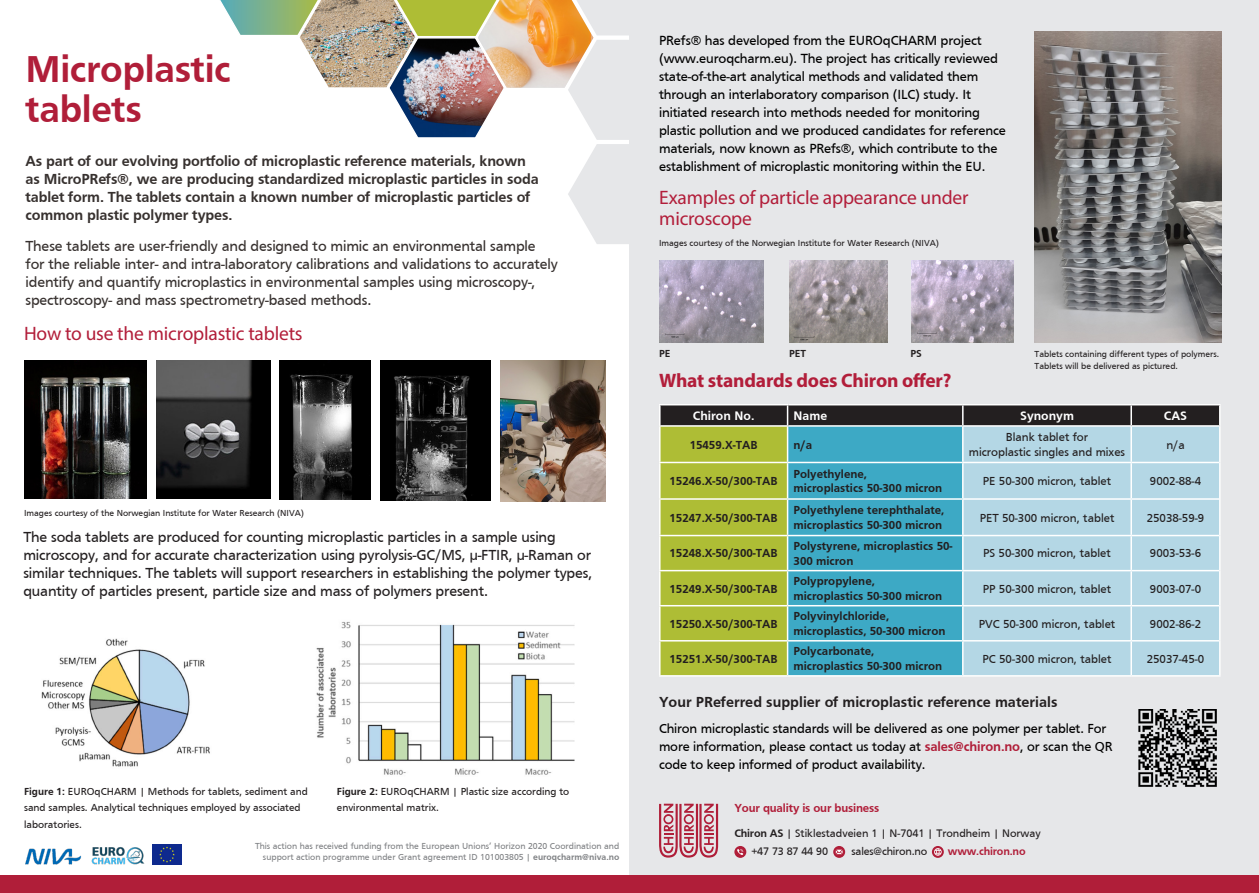
<style>
.page{position:relative;width:1259px;height:893px;background:#fff}
.page>*{position:absolute;margin:0;border:0;box-sizing:border-box;transform-origin:0 0}
.t1{font:700 38.55px "Frutiger";letter-spacing:-.01em;color:#b01e39}
.t2{font:19.5px/21px "Myriad Pro";letter-spacing:-.01em;color:#b21e3a}
.t3{font:700 19.5px "Myriad Pro";letter-spacing:-.01em;color:#b21e3a}
.t4{font:15px/18px "Frutiger";letter-spacing:-.01em;color:#231f20;text-align:justify}
.t5{font:15px/18px "Frutiger";letter-spacing:-.01em;color:#37312f}
.t6{font:700 15px/18px "Frutiger";letter-spacing:-.01em;color:#37312f}
.t7{font:700 15px "Frutiger";color:#231f20}
.t8{font:13.65px/18px "Frutiger";letter-spacing:-.01em;color:#000}
.t9{font:13.5px/18px "Frutiger";letter-spacing:-.01em;color:#000}
.t10{font:700 12.75px "Frutiger";color:#fff}
.t11{font:700 12px/14.4px "Frutiger";color:#231f20}
.t12{font:12px/14.4px "Frutiger";color:#231f20;text-align:center}
.t13{font:700 12px "Frutiger";letter-spacing:-.015em;color:#b01e39}
.t14{font:11.25px "Frutiger";color:#231f20}
.t15{font:700 11.25px "Frutiger";letter-spacing:-.015em;color:#b01e39}
.t16{font:10.5px/16.5px "Frutiger";color:#231f20}
.t17{font:700 10.5px "Frutiger";color:#231f20}
.t18{font:9px/12px "Frutiger";color:#231f20}
.t19{font:9px/10.8px "Frutiger";color:#808285;text-align:right}
.s1{font-weight:700}
.s2{font-weight:700;color:#b01e39}
</style>
<div class="page">
<div style="left:629px;top:0;width:630px;height:874px;background:#e6e7e9"></div>
<svg style="left:220px;top:0;width:80px;height:35px;background:#8ebb99"></svg>
<img style="left:300px;top:0;width:87px;height:87px">
<svg style="left:932px;top:846px;width:12px;height:12px"></svg>
<svg style="left:934px;top:848px;width:7px;height:8px"></svg>
<svg style="left:833px;top:846px;width:12px;height:12px"></svg>
<svg style="left:836px;top:850px;width:6px;height:4px"></svg>
<svg style="left:734px;top:846px;width:12px;height:12px"></svg>
<svg style="left:737px;top:849px;width:6px;height:6px"></svg>
<svg style="left:659px;top:804px;width:59px;height:54px"></svg>
<div style="left:0;top:875px;width:1259px;height:18px;background:#b01e39"></div>
<img style="left:24px;top:360px;width:123px;height:138px">
<img style="left:156px;top:360px;width:114px;height:138px">
<img style="left:280px;top:360px;width:91px;height:139px">
<img style="left:380px;top:360px;width:111px;height:141px">
<img style="left:500px;top:360px;width:105px;height:142px">
<hr style="left:788px;top:404px;width:175px;height:1px;background:#fff">
<hr style="left:963px;top:404px;width:168px;height:1px;background:#fff">
<hr style="left:1131px;top:404px;width:89px;height:1px;background:#fff">
<hr style="left:659px;top:675px;width:128px;height:2px;background:#fff">
<hr style="left:787px;top:675px;width:176px;height:2px;background:#fff">
<hr style="left:963px;top:675px;width:168px;height:2px;background:#fff">
<hr style="left:1131px;top:675px;width:89px;height:2px;background:#fff">
<hr style="left:659px;top:404px;width:129px;height:1px;background:#fff">
<svg style="left:659px;top:405px;width:561px;height:271px;background:#8bb9ac"></svg>
<hr style="left:659px;top:425px;width:129px;height:2px;background:#fff">
<hr style="left:659px;top:427px;width:1px;height:35px;background:#fff">
<hr style="left:659px;top:463px;width:1px;height:35px;background:#fff">
<hr style="left:659px;top:500px;width:1px;height:35px;background:#fff">
<hr style="left:659px;top:536px;width:1px;height:34px;background:#fff">
<hr style="left:659px;top:571px;width:1px;height:34px;background:#fff">
<hr style="left:659px;top:606px;width:1px;height:34px;background:#fff">
<hr style="left:659px;top:641px;width:1px;height:34px;background:#fff">
<img style="left:387px;top:0;width:242px;height:244px">
<img style="left:1035px;top:32px;width:186px;height:310px">
<img style="left:41px;top:638px;width:169px;height:129px">
<img style="left:316px;top:621px;width:258px;height:154px">
<img style="left:789px;top:260px;width:98px;height:83px">
<img style="left:659px;top:260px;width:104px;height:83px">
<img style="left:911px;top:260px;width:102px;height:83px">
<img style="left:1138px;top:709px;width:79px;height:78px">
<img style="left:25px;top:848px;width:57px;height:17px">
<img style="left:91px;top:847px;width:53px;height:18px">
<img style="left:152px;top:845px;width:30px;height:19px">
<p class="t1" style="left:26px;top:47px;width:207px">Microplastic</p>
<p class="t1" style="left:26px;top:87px;width:118px">tablets</p>
<p class="t6" style="left:26px;top:152px;width:515px">As part of our evolving portfolio of microplastic reference materials, known as MicroPRefs®, we are producing standardized microplastic particles in soda tablet form. The tablets contain a known number of microplastic particles of common plastic polymer types.</p>
<p class="t5" style="left:26px;top:237px;width:534px">These tablets are user-friendly and designed to mimic an environmental sample for the reliable inter- and intra-laboratory calibrations and validations to accurately identify and quantify microplastics in environmental samples using microscopy-, spectroscopy- and mass spectrometry-based methods.</p>
<p class="t2" style="left:24px;top:322px;width:280px">How to use the microplastic tablets</p>
<p class="t18" style="left:24px;top:507px;width:281px">Images courtesy of the Norwegian Institute for Water Research (NIVA)</p>
<p class="t4" style="left:23px;top:528px;width:533px">The soda tablets are produced for counting microplastic particles in a sample using</p>
<p class="t4" style="left:23px;top:546px;width:570px">microscopy, and for accurate characterization using pyrolysis-GC/MS, μ-FTIR, μ-Raman or similar techniques. The tablets will support researchers in establishing the polymer types, quantity of particles present, particle size and mass of polymers present.</p>
<p class="t16" style="left:24px;top:783px;width:285px"><span class="s1">Figure 1:</span> EUROqCHARM | Methods for tablets, sediment and sand samples. Analytical techniques employed by associated laboratories.</p>
<p class="t16" style="left:337px;top:783px;width:234px"><span class="s1">Figure 2:</span> EUROqCHARM | Plastic size according to environmental matrix.</p>
<p class="t19" style="left:255px;top:841px;width:366px">This action has received funding from the European Unions’ Horizon 2020 Coordination and support action programme under Grant agreement ID 101003805 | <span class="s1">euroqcharm@niva.no</span></p>
<p class="t8" style="left:659px;top:32px;width:348px">PRefs® has developed from the EUROqCHARM project (www.euroqcharm.eu). The project has critically reviewed state-of-the-art analytical methods and validated them through an interlaboratory comparison (ILC) study. It initiated research into methods needed for monitoring plastic pollution and we produced candidates for reference materials, now known as PRefs®, which contribute to the establishment of microplastic monitoring within the EU.</p>
<p class="t2" style="left:659px;top:187px;width:311px">Examples of particle appearance under microscope</p>
<p class="t18" style="left:659px;top:236px;width:281px">Images courtesy of the Norwegian Institute for Water Research (NIVA)</p>
<p class="t17" style="left:659px;top:348px;width:13px">PE</p>
<p class="t17" style="left:789px;top:348px;width:19px">PET</p>
<p class="t17" style="left:910px;top:348px;width:13px">PS</p>
<p class="t18" style="left:1034px;top:348px;width:186px">Tablets containing different types of polymers.<br>Tablets will be delivered as pictured.</p>
<p class="t3" style="left:659px;top:367px;width:294px">What standards does Chiron offer?</p>
<p class="t10" style="left:693px;top:408px;width:63px">Chiron No.</p>
<p class="t10" style="left:793px;top:408px;width:35px">Name</p>
<p class="t10" style="left:1020px;top:408px;width:55px">Synonym</p>
<p class="t10" style="left:1164px;top:408px;width:25px">CAS</p>
<p class="t11" style="left:689px;top:437px;width:70px">15459.X-TAB</p>
<p class="t11" style="left:793px;top:437px;width:20px">n/a</p>
<p class="t12" style="left:969px;top:430px;width:158px">Blank tablet for<br>microplastic singles and mixes</p>
<p class="t12" style="left:1166px;top:437px;width:20px">n/a</p>
<p class="t11" style="left:669px;top:474px;width:110px">15246.X-50/300-TAB</p>
<p class="t11" style="left:793px;top:466px;width:150px">Polyethylene,<br>microplastics 50-300 micron</p>
<p class="t12" style="left:983px;top:474px;width:130px">PE 50-300 micron, tablet</p>
<p class="t12" style="left:1150px;top:474px;width:53px">9002-88-4</p>
<p class="t11" style="left:669px;top:510px;width:110px">15247.X-50/300-TAB</p>
<p class="t11" style="left:793px;top:503px;width:152px">Polyethylene terephthalate, microplastics 50-300 micron</p>
<p class="t12" style="left:979px;top:510px;width:136px">PET 50-300 micron, tablet</p>
<p class="t12" style="left:1146px;top:510px;width:59px">25038-59-9</p>
<p class="t11" style="left:669px;top:546px;width:110px">15248.X-50/300-TAB</p>
<p class="t11" style="left:793px;top:539px;width:160px">Polystyrene, microplastics 50-<br>300 micron</p>
<p class="t12" style="left:983px;top:546px;width:129px">PS 50-300 micron, tablet</p>
<p class="t12" style="left:1150px;top:546px;width:53px">9003-53-6</p>
<p class="t11" style="left:669px;top:581px;width:110px">15249.X-50/300-TAB</p>
<p class="t11" style="left:793px;top:574px;width:150px">Polypropylene, microplastics 50-300 micron</p>
<p class="t12" style="left:983px;top:581px;width:130px">PP 50-300 micron, tablet</p>
<p class="t12" style="left:1150px;top:581px;width:53px">9003-07-0</p>
<p class="t11" style="left:669px;top:616px;width:110px">15250.X-50/300-TAB</p>
<p class="t11" style="left:793px;top:609px;width:153px">Polyvinylchloride, microplastics, 50-300 micron</p>
<p class="t12" style="left:978px;top:616px;width:138px">PVC 50-300 micron, tablet</p>
<p class="t12" style="left:1150px;top:616px;width:53px">9002-86-2</p>
<p class="t11" style="left:669px;top:651px;width:110px">15251.X-50/300-TAB</p>
<p class="t11" style="left:793px;top:644px;width:150px">Polycarbonate, microplastics 50-300 micron</p>
<p class="t12" style="left:982px;top:651px;width:131px">PC 50-300 micron, tablet</p>
<p class="t12" style="left:1146px;top:651px;width:59px">25037-45-0</p>
<p class="t7" style="left:659px;top:693px;width:400px">Your PReferred supplier of microplastic reference materials</p>
<p class="t9" style="left:659px;top:720px;width:455px">Chiron microplastic standards will be delivered as one polymer per tablet. For more information, please contact us today at <span class="s2">sales@chiron.no</span>, or scan the QR code to keep informed of product availability.</p>
<p class="t13" style="left:734px;top:801px;width:146px">Your quality is our business</p>
<p class="t14" style="left:751px;top:845px;width:78px">+47 73 87 44 90</p>
<p class="t14" style="left:851px;top:845px;width:77px">sales@chiron.no</p>
<p class="t15" style="left:948px;top:845px;width:79px">www.chiron.no</p>
<p class="t14" style="left:734px;top:827px;width:308px"><span class="s1">Chiron AS</span> | Stiklestadveien 1 | N-7041 | Trondheim | Norway</p>
</div>
